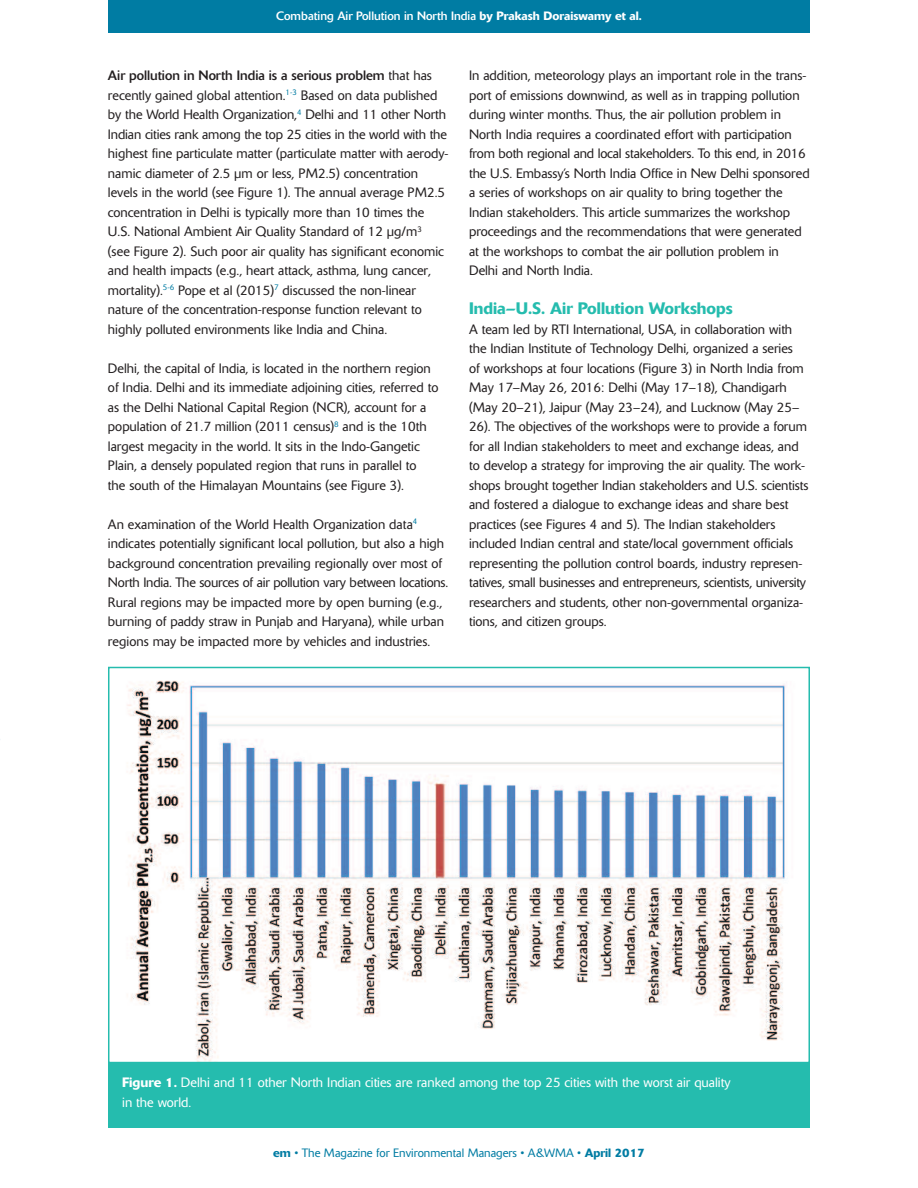
<style>
.page{position:relative;width:918px;height:1188px;background:#fff}
.page>*{position:absolute;margin:0;border:0;box-sizing:border-box;transform-origin:0 0}
.t1{font:500 16.5px "Delta BQ";color:#25bcae}
.t2{font:300 13.5px/19.5px "Delta BQ";color:#231f20}
.t3{font:300 13.5px/20.2px "Delta BQ";color:#fff}
.t4{font:12px "Delta BQ";color:#fff}
.t5{font:300 12px "Delta BQ";color:#007ca3}
.s1{font-weight:500}
.s2{font-weight:400}
</style>
<div class="page">
<div style="left:108px;top:0;width:702px;height:32px;background:#007ca3"></div>
<img style="left:127px;top:680px;width:659px;height:380px">
<div style="left:108px;top:667px;width:702px;height:396px;border:2px solid #25bcae"></div>
<div style="left:108px;top:1063px;width:702px;height:65px;background:#25bcae"></div>
<p class="t4" style="left:276px;top:11px;width:367px">Combating Air Pollution in North India <span class="s1">by Prakash Doraiswamy et al.</span></p>
<p class="t2" style="left:108px;top:67px;width:342px"><span class="s2">Air pollution in North India is a serious problem</span> that has recently gained global attention.<sup>1-3</sup> Based on data published by the World Health Organization,<sup>4</sup> Delhi and 11 other North Indian cities rank among the top 25 cities in the world with the highest fine particulate matter (particulate matter with aerody&shy;namic diameter of 2.5 µm or less, PM2.5) concentration levels in the world (see Figure 1). The annual average PM2.5 concentration in Delhi is typically more than 10 times the U.S. National Ambient Air Quality Standard of 12 µg/m<sup>3<br></sup>(see Figure 2). Such poor air quality has significant economic and health impacts (e.g., heart attack, asthma, lung cancer, mortality).<sup>5-6</sup> Pope et al (2015)<sup>7</sup> discussed the non-linear nature of the concentration-response function relevant to highly polluted environments like India and China.</p>
<p class="t2" style="left:108px;top:360px;width:332px">Delhi, the capital of India, is located in the northern region of India. Delhi and its immediate adjoining cities, referred to as the Delhi National Capital Region (NCR), account for a population of 21.7 million (2011 census)<sup>8</sup> and is the 10th largest megacity in the world. It sits in the Indo-Gangetic Plain, a densely populated region that runs in parallel to<br>the south of the Himalayan Mountains (see Figure 3).</p>
<p class="t2" style="left:108px;top:516px;width:342px">An examination of the World Health Organization data<sup>4 </sup>indicates potentially significant local pollution, but also a high background concentration prevailing regionally over most of North India. The sources of air pollution vary between locations.<br>Rural regions may be impacted more by open burning (e.g., burning of paddy straw in Punjab and Haryana), while urban regions may be impacted more by vehicles and industries.</p>
<p class="t2" style="left:469px;top:67px;width:342px">In addition, meteorology plays an important role in the trans&shy;port of emissions downwind, as well as in trapping pollution during winter months. Thus, the air pollution problem in North India requires a coordinated effort with participation from both regional and local stakeholders. To this end, in 2016 the U.S. Embassy’s North India Office in New Delhi sponsored a series of workshops on air quality to bring together the Indian stakeholders. This article summarizes the workshop proceedings and the recommendations that were generated at the workshops to combat the air pollution problem in Delhi and North India.</p>
<p class="t1" style="left:469px;top:303px;width:265px">India–U.S. Air Pollution Workshops</p>
<p class="t2" style="left:469px;top:321px;width:341px">A team led by RTI International, USA, in collaboration with the Indian Institute of Technology Delhi, organized a series<br>of workshops at four locations (Figure 3) in North India from May 17–May 26, 2016: Delhi (May 17–18), Chandigarh (May 20–21), Jaipur (May 23–24), and Lucknow (May 25– 26). The objectives of the workshops were to provide a forum for all Indian stakeholders to meet and exchange ideas, and to develop a strategy for improving the air quality. The work&shy;shops brought together Indian stakeholders and U.S. scientists and fostered a dialogue to exchange ideas and share best practices (see Figures 4 and 5). The Indian stakeholders included Indian central and state/local government officials representing the pollution control boards, industry represen&shy;tatives, small businesses and entrepreneurs, scientists, university researchers and students, other non-governmental organiza&shy;tions, and citizen groups.</p>
<p class="t3" style="left:122px;top:1073px;width:610px"><span class="s1">Figure 1.</span> Delhi and 11 other North Indian cities are ranked among the top 25 cities with the worst air quality in the world.</p>
<p class="t5" style="left:273px;top:1148px;width:373px"><span class="s1">em</span> • The Magazine for Environmental Managers • A&amp;WMA • <span class="s1">April 2017</span></p>
</div>
